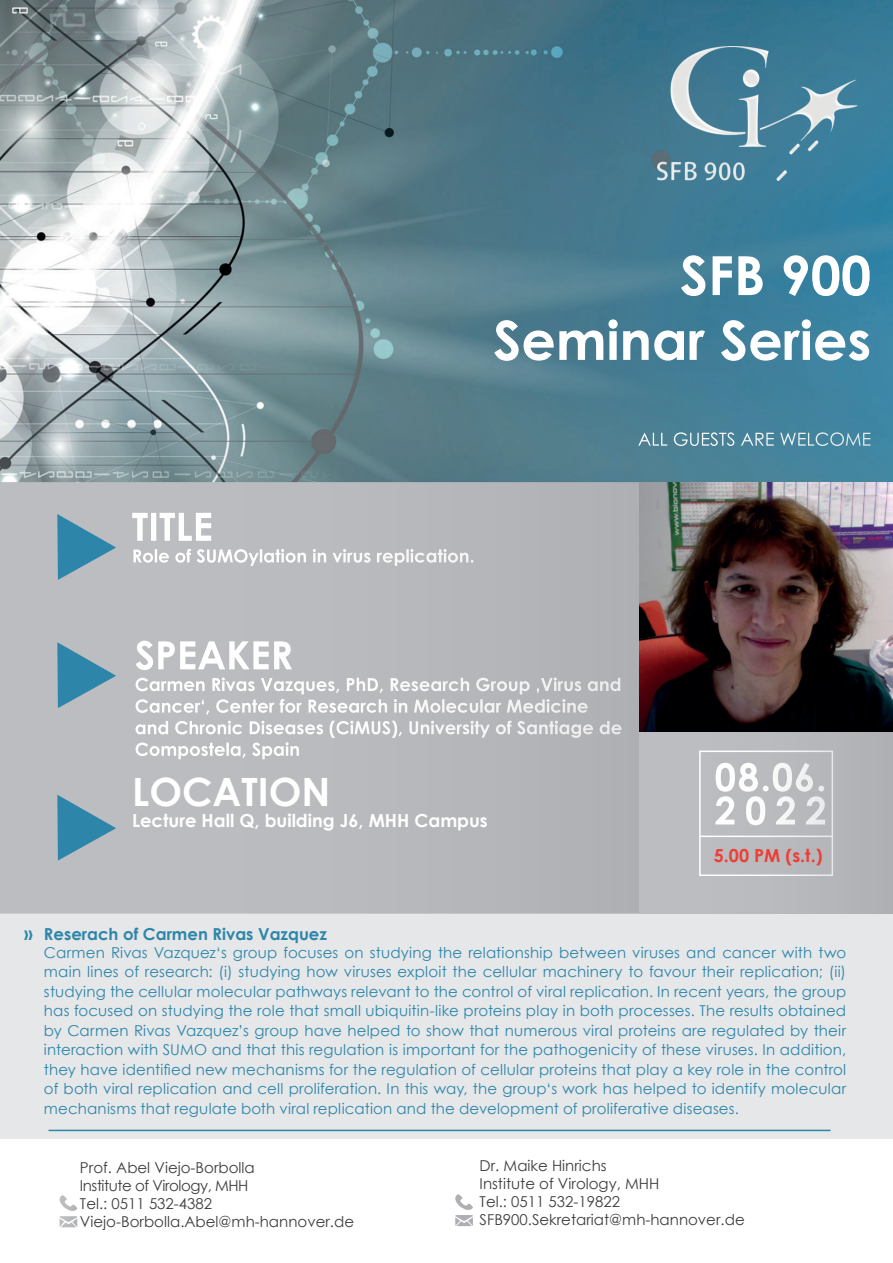
<style>
.page{position:relative;width:893px;height:1263px;background:#fff}
.page>*{position:absolute;margin:0;border:0;box-sizing:border-box;transform-origin:0 0}
.t1{font:700 54px/64.8px "Century Gothic";color:#fff;text-align:right}
.t2{font:700 39px "Century Gothic";color:#fff}
.t3{font:700 38.25px/33.5px "Century Gothic";letter-spacing:.225em;color:#fff}
.t4{font:700 18px/21.6px "Century Gothic";color:#fff}
.t5{font:18px "Century Gothic";color:#fff}
.t6{font:700 18px "Century Gothic";color:#ee3e35}
.t7{font:700 16.5px "Century Gothic";color:#2d86a9}
.t8{font:15px/19.5px "Century Gothic";letter-spacing:.01em;color:#2d86aa;text-align:justify}
.t9{font:15px/18px "Century Gothic";color:#3e3e3f}
.s1{font-size:18px}
</style>
<div class="page">
<div style="left:0;top:914px;width:893px;height:224px;background:#e6e7e9"></div>
<img style="left:0;top:0;width:893px;height:482px">
<svg style="left:0;top:482px;width:639px;height:432px;background:#b7b8bc"></svg>
<div style="left:639px;top:724px;width:254px;height:190px;background:#babbbe"></div>
<svg style="left:59px;top:1195px;width:18px;height:32px"></svg>
<svg style="left:455px;top:1194px;width:18px;height:32px"></svg>
<svg style="left:57px;top:514px;width:59px;height:66px;background:#75a1b4"></svg>
<svg style="left:57px;top:642px;width:59px;height:66px;background:#75a1b4"></svg>
<svg style="left:57px;top:795px;width:59px;height:65px;background:#74a1b4"></svg>
<img style="left:639px;top:482px;width:254px;height:249px">
<hr style="left:49px;top:1130px;width:782px;height:1px;background:#2d86a9">
<div style="left:699px;top:750px;width:134px;height:126px;border:2px solid #fff"></div>
<hr style="left:699px;top:836px;width:134px;height:1px;background:#fff">
<img style="left:658px;top:46px;width:199px;height:134px">
<h1 class="t1" style="left:493px;top:241px;width:379px">SFB 900<br>Seminar Series</h1>
<h2 class="t2" style="left:132px;top:497px;width:83px">TITLE</h2>
<p class="t4" style="left:132px;top:544px;width:344px">Role of SUMOylation in virus replication.</p>
<p class="t5" style="left:638px;top:427px;width:235px">ALL GUESTS ARE WELCOME</p>
<h2 class="t2" style="left:135px;top:626px;width:160px">SPEAKER</h2>
<p class="t4" style="left:135px;top:673px;width:489px">Carmen Rivas Vazques, PhD, Research Group ‚Virus and Cancer‘, Center for Research in Molecular Medicine and Chronic Diseases (CiMUS), University of Santiage de Compostela, Spain</p>
<h2 class="t2" style="left:132px;top:762px;width:200px">LOCATION</h2>
<p class="t4" style="left:132px;top:809px;width:357px">Lecture Hall Q, building J6, MHH Campus</p>
<p class="t7" style="left:24px;top:921px;width:304px"><span class="s1">››</span> Reserach of Carmen Rivas Vazquez</p>
<h3 class="t3" style="left:715px;top:759px;width:114px">08.06.<br>2022</h3>
<p class="t6" style="left:714px;top:842px;width:110px">5.00 PM (s.t.)</p>
<p class="t8" style="left:44px;top:942px;width:804px">Carmen Rivas Vazquez‘s group focuses on studying the relationship between viruses and cancer with two main lines of research: (i) studying how viruses exploit the cellular machinery to favour their replication; (ii) studying the cellular molecular pathways relevant to the control of viral replication. In recent years, the group has focused on studying the role that small ubiquitin-like proteins play in both processes. The results obtained by Carmen Rivas Vazquez’s group have helped to show that numerous viral proteins are regulated by their interaction with SUMO and that this regulation is important for the pathogenicity of these viruses. In addition, they have identified new mechanisms for the regulation of cellular proteins that play a key role in the control of both viral replication and cell proliferation. In this way, the group‘s work has helped to identify molecular mechanisms that regulate both viral replication and the development of proliferative diseases.</p>
<p class="t9" style="left:80px;top:1159px;width:276px">Prof. Abel Viejo-Borbolla<br>Institute of Virology, MHH<br>Tel.: 0511 532-4382<br>Viejo-Borbolla.Abel@mh-hannover.de</p>
<p class="t9" style="left:480px;top:1156px;width:267px">Dr. Maike Hinrichs<br>Institute of Virology, MHH<br>Tel.: 0511 532-19822<br>SFB900.Sekretariat@mh-hannover.de</p>
</div>
